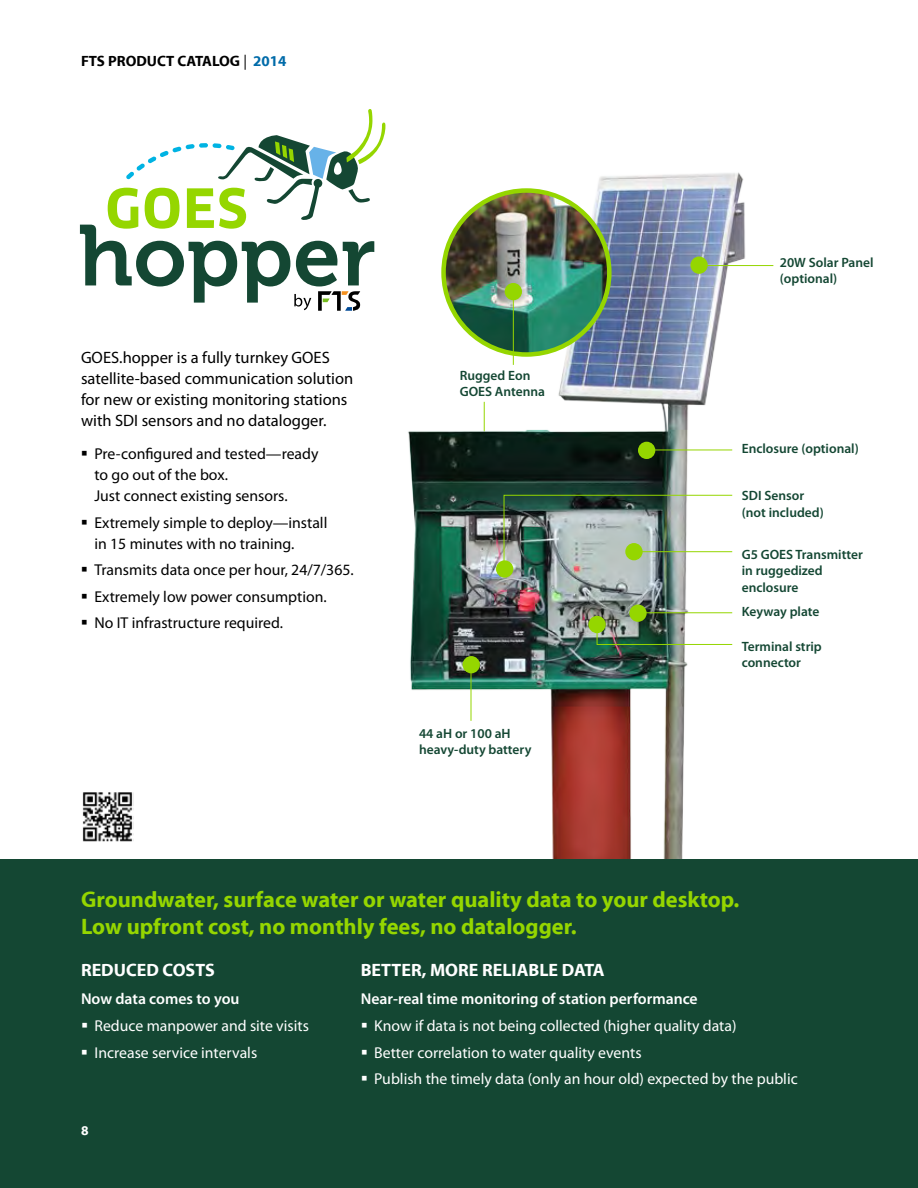
<style>
.page{position:relative;width:918px;height:1188px;background:#fff}
.page>*{position:absolute;margin:0;border:0;box-sizing:border-box;transform-origin:0 0}
.t1{font:700 22.5px/27px "Myriad Pro";color:#95d600}
.t2{font:700 18px "Myriad Pro";color:#fff}
.t3{font:16.5px/21px "Myriad Pro";color:#000}
.t4{font:15.75px/21px "Myriad Pro";color:#000}
.t5{font:15.75px/26.4px "Myriad Pro";color:#fff}
.t6{font:600 15.75px "Myriad Pro";color:#fff}
.t7{font:700 15px "Myriad Pro";color:#000}
.t8{font:600 13.5px/16.2px "Myriad Pro";color:#144733}
.t9{font:700 13.5px "Myriad Pro";color:#fff}
.s1{font-weight:400}
.s2{color:#006ba9}
</style>
<div class="page">
<img style="left:387px;top:172px;width:431px;height:688px">
<div style="left:463px;top:656px;width:17px;height:17px;background:#95d600;border-radius:50%"></div>
<hr style="left:471px;top:670px;width:1px;height:51px;background:#95d600">
<div style="left:629px;top:605px;width:18px;height:17px;background:#95d600;border-radius:50%"></div>
<hr style="left:642px;top:612px;width:90px;height:1px;background:#95d600">
<div style="left:690px;top:257px;width:18px;height:17px;background:#95d600;border-radius:50%"></div>
<hr style="left:699px;top:265px;width:74px;height:1px;background:#95d600">
<div style="left:638px;top:442px;width:17px;height:17px;background:#95d600;border-radius:50%"></div>
<div style="left:0;top:860px;width:918px;height:328px;background:#144733"></div>
<svg style="left:80px;top:109px;width:306px;height:202px"></svg>
<img style="left:82px;top:792px;width:51px;height:50px">
<div style="left:588px;top:616px;width:18px;height:17px;background:#95d600;border-radius:50%"></div>
<svg style="left:596px;top:624px;width:137px;height:21px"></svg>
<div style="left:496px;top:560px;width:17px;height:18px;background:#95d600;border-radius:50%"></div>
<img style="left:503px;top:495px;width:230px;height:75px">
<hr style="left:642px;top:450px;width:90px;height:1px;background:#95d600">
<img style="left:444px;top:191px;width:165px;height:164px">
<div style="left:441px;top:188px;width:171px;height:169px;border:4px solid #95d600;border-radius:50%"></div>
<div style="left:505px;top:283px;width:17px;height:17px;background:#95d600;border-radius:50%"></div>
<hr style="left:513px;top:292px;width:1px;height:73px;background:#95d600">
<p class="t7" style="left:81px;top:51px;width:207px">FTS Product Catalog <span class="s1">|</span> <span class="s2">2014</span></p>
<p class="t3" style="left:81px;top:347px;width:274px">GOES.hopper is a fully turnkey GOES satellite-based communication solution for new or existing monitoring stations with SDI sensors and no datalogger.</p>
<p class="t4" style="left:94px;top:443px;width:225px">Pre-configured and tested—ready to go out of the box.<br>Just connect existing sensors.</p>
<p class="t4" style="left:94px;top:512px;width:234px">Extremely simple to deploy—install in 15 minutes with no training.</p>
<p class="t4" style="left:94px;top:556px;width:261px;line-height:26.4px">Transmits data once per hour, 24/7/365.<br>Extremely low power consumption.<br>No IT infrastructure required.</p>
<p class="t8" style="left:460px;top:367px;width:87px">Rugged Eon<br>GOES Antenna</p>
<p class="t8" style="left:419px;top:725px;width:114px">44 aH or 100 aH heavy-duty battery</p>
<p class="t8" style="left:780px;top:254px;width:95px">20W Solar Panel (optional)</p>
<p class="t8" style="left:742px;top:440px;width:119px">Enclosure (optional)</p>
<p class="t8" style="left:742px;top:487px;width:84px">SDI Sensor (not included)</p>
<p class="t8" style="left:742px;top:546px;width:123px">G5 GOES Transmitter in ruggedized enclosure</p>
<p class="t8" style="left:742px;top:603px;width:79px">Keyway plate</p>
<p class="t8" style="left:742px;top:638px;width:82px">Terminal strip connector</p>
<h1 class="t1" style="left:81px;top:885px;width:660px">Groundwater, surface water or water quality data to your desktop.<br>Low upfront cost, no monthly fees, no datalogger.</h1>
<p class="t2" style="left:81px;top:958px;width:135px">REDUCED COSTS</p>
<p class="t6" style="left:81px;top:988px;width:160px">Now data comes to you</p>
<p class="t5" style="left:94px;top:1013px;width:216px">Reduce manpower and site visits<br>Increase service intervals</p>
<p class="t2" style="left:361px;top:958px;width:246px">BETTER, MORE RELIABLE DATA</p>
<p class="t6" style="left:361px;top:988px;width:339px">Near-real time monitoring of station performance</p>
<p class="t5" style="left:374px;top:1013px;width:425px">Know if data is not being collected (higher quality data)<br>Better correlation to water quality events<br>Publish the timely data (only an hour old) expected by the public</p>
<p class="t9" style="left:81px;top:1122px;width:9px">8</p>
</div>
